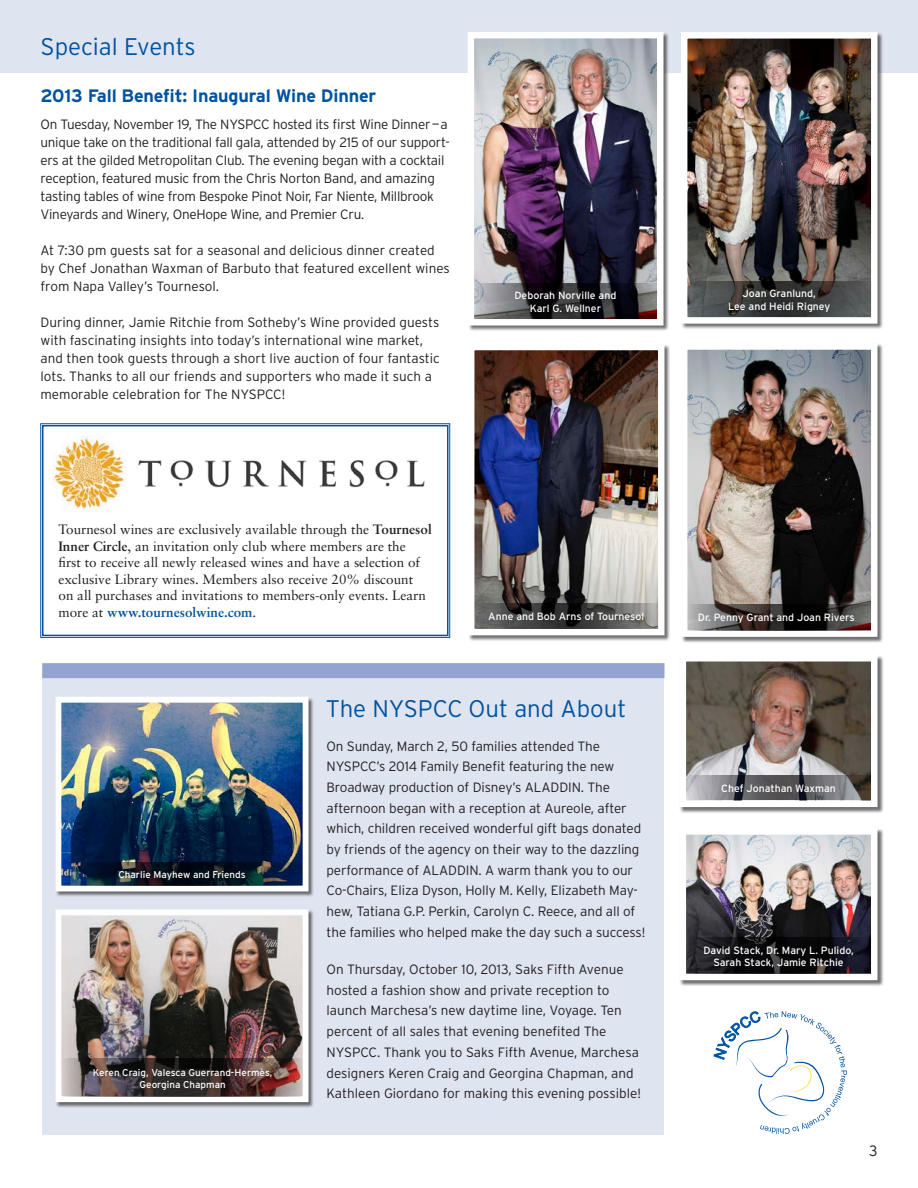
<style>
.page{position:relative;width:918px;height:1188px;background:#fff}
.page>*{position:absolute;margin:0;border:0;box-sizing:border-box;transform-origin:0 0}
.Subhead_Sans_Serif{font:300 24px "Interstate";color:#0153a0}
.Subhead_Sans_Serif-2{font:700 18px "Interstate";letter-spacing:-.01em;color:#0153a0}
.t1{font:300 15px "Interstate";color:#231f20}
.Body_Sans_Serif{font:300 13.5px/20.7px "Interstate";letter-spacing:-.005em;color:#231f20}
.Body_Sans_Serif-2{font:13.5px/16.5px "Sabon";color:#231f20}
.Photo_Caption{font:10.5px/12.6px "Interstate";color:#fff;text-align:center}
.Photo_Caption-2{font:9.9px/11.9px "Interstate";color:#fff;text-align:center}
.s1{font-weight:700}
.s2{font-weight:700;color:#0153a0}
</style>
<div class="page">
<div style="left:0;top:0;width:918px;height:72px;background:#dfe4f1"></div>
<div style="left:468px;top:344px;width:203px;height:297px;background:#231f20;opacity:.65"></div>
<img style="left:475px;top:351px;width:183px;height:253px">
<div style="left:468px;top:344px;width:197px;height:291px;border:6px solid #fff"></div>
<svg style="left:475px;top:604px;width:183px;height:24px;background:#4b4b4a"></svg>
<div style="left:681px;top:32px;width:203px;height:298px;background:#231f20;opacity:.65"></div>
<img style="left:688px;top:39px;width:183px;height:243px">
<div style="left:681px;top:32px;width:197px;height:292px;border:6px solid #fff"></div>
<svg style="left:688px;top:282px;width:183px;height:35px;background:#414242"></svg>
<div style="left:680px;top:655px;width:204px;height:158px;background:#231f20;opacity:.65"></div>
<img style="left:687px;top:662px;width:184px;height:113px">
<div style="left:680px;top:655px;width:198px;height:152px;border:6px solid #fff"></div>
<div style="left:680px;top:828px;width:204px;height:158px;background:#231f20;opacity:.65"></div>
<img style="left:687px;top:835px;width:184px;height:103px">
<svg style="left:686px;top:775px;width:185px;height:25px;background:#6c6b6e"></svg>
<svg style="left:686px;top:938px;width:185px;height:36px;background:#16151a"></svg>
<div style="left:681px;top:343px;width:203px;height:300px;background:#231f20;opacity:.65"></div>
<img style="left:688px;top:350px;width:183px;height:254px">
<div style="left:681px;top:343px;width:197px;height:294px;border:6px solid #fff"></div>
<svg style="left:687px;top:604px;width:184px;height:26px;background:#443e3d"></svg>
<div style="left:468px;top:32px;width:202px;height:300px;background:#231f20;opacity:.65"></div>
<img style="left:475px;top:39px;width:181px;height:244px">
<div style="left:468px;top:32px;width:195px;height:294px;border:6px solid #fff"></div>
<svg style="left:474px;top:283px;width:183px;height:36px;background:#424043"></svg>
<div style="left:42px;top:671px;width:622px;height:464px;background:#dfe4f1"></div>
<div style="left:56px;top:697px;width:259px;height:201px;background:#231f20;opacity:.65"></div>
<img style="left:62px;top:704px;width:240px;height:158px">
<div style="left:55px;top:697px;width:254px;height:194px;border:6px solid #fff"></div>
<img style="left:61px;top:862px;width:242px;height:24px">
<div style="left:56px;top:910px;width:259px;height:198px;background:#231f20;opacity:.65"></div>
<img style="left:62px;top:916px;width:240px;height:143px">
<div style="left:55px;top:909px;width:254px;height:193px;border:6px solid #fff"></div>
<img style="left:61px;top:1059px;width:242px;height:38px">
<div style="left:42px;top:663px;width:623px;height:15px;background:#94a4d0"></div>
<svg style="left:713px;top:1011px;width:134px;height:123px"></svg>
<svg style="left:40px;top:423px;width:410px;height:215px"></svg>
<div style="left:42px;top:425px;width:406px;height:211px;border:2px solid #0153a0"></div>
<img style="left:133px;top:454px;width:295px;height:37px">
<img style="left:52px;top:432px;width:75px;height:80px">
<p class="Subhead_Sans_Serif" style="left:40px;top:33px;width:157px">Special Events</p>
<p class="Subhead_Sans_Serif-2" style="left:40px;top:86px;width:337px">2013 Fall Benefit: Inaugural Wine Dinner</p>
<p class="Body_Sans_Serif" style="left:40px;top:115px;width:411px;line-height:18px">On Tuesday, November 19, The NYSPCC hosted its first Wine Dinner—a unique take on the traditional fall gala, attended by 215 of our support&shy;ers at the gilded Metropolitan Club. The evening began with a cocktail reception, featured music from the Chris Norton Band, and amazing tasting tables of wine from Bespoke Pinot Noir, Far Niente, Millbrook Vineyards and Winery, OneHope Wine, and Premier Cru.</p>
<p class="Body_Sans_Serif" style="left:40px;top:241px;width:411px;line-height:18px">At 7:30 pm guests sat for a seasonal and delicious dinner created by Chef Jonathan Waxman of Barbuto that featured excellent wines from Napa Valley’s Tournesol.</p>
<p class="Body_Sans_Serif" style="left:40px;top:313px;width:401px;line-height:18px">During dinner, Jamie Ritchie from Sotheby’s Wine provided guests with fascinating insights into today’s international wine market, and then took guests through a short live auction of four fantastic lots. Thanks to all our friends and supporters who made it such a memorable celebration for The NYSPCC!</p>
<p class="Photo_Caption" style="left:515px;top:289px;width:103px">Deborah Norville and</p>
<p class="Photo_Caption" style="left:530px;top:302px;width:73px">Karl G. Wellner</p>
<p class="Body_Sans_Serif-2" style="left:58px;top:521px;width:375px">Tournesol wines are exclusively available through the <span class="s1">Tournesol Inner Circle</span>, an invitation only club where members are the<br>first to receive all newly released wines and have a selection of exclusive Library wines. Members also receive 20% discount<br>on all purchases and invitations to members-only events. Learn more at <span class="s2">www.tournesolwine.com</span>.</p>
<p class="Photo_Caption" style="left:488px;top:610px;width:157px">Anne and Bob Arns of Tournesol</p>
<p class="Photo_Caption-2" style="left:118px;top:868px;width:129px">Charlie Mayhew and Friends</p>
<p class="Photo_Caption-2" style="left:93px;top:1066px;width:181px">Keren Craig, Valesca Guerrand-Hermès,<br>Georgina Chapman</p>
<p class="Subhead_Sans_Serif" style="left:326px;top:695px;width:302px">The NYSPCC Out and About</p>
<p class="Body_Sans_Serif" style="left:327px;top:735px;width:320px">On Sunday, March 2, 50 families attended The NYSPCC’s 2014 Family Benefit featuring the new Broadway production of Disney’s ALADDIN. The afternoon began with a reception at Aureole, after which, children received wonderful gift bags donated by friends of the agency on their way to the dazzling performance of ALADDIN. A warm thank you to our Co-Chairs, Eliza Dyson, Holly M. Kelly, Elizabeth May&shy;hew, Tatiana G.P. Perkin, Carolyn C. Reece, and all of the families who helped make the day such a success!</p>
<p class="Body_Sans_Serif" style="left:327px;top:959px;width:316px">On Thursday, October 10, 2013, Saks Fifth Avenue hosted a fashion show and private reception to launch Marchesa’s new daytime line, Voyage. Ten percent of all sales that evening benefited The NYSPCC. Thank you to Saks Fifth Avenue, Marchesa designers Keren Craig and Georgina Chapman, and Kathleen Giordano for making this evening possible!</p>
<p class="Photo_Caption" style="left:728px;top:287px;width:104px">Joan Granlund,<br>Lee and Heidi Rigney</p>
<p class="Photo_Caption" style="left:698px;top:611px;width:158px">Dr. Penny Grant and Joan Rivers</p>
<p class="Photo_Caption" style="left:721px;top:782px;width:116px">Chef Jonathan Waxman</p>
<p class="Photo_Caption" style="left:703px;top:944px;width:152px">David Stack, Dr. Mary L. Pulido,<br>Sarah Stack, Jamie Ritchie</p>
<p class="t1" style="left:869px;top:1143px;width:10px">3</p>
</div>
